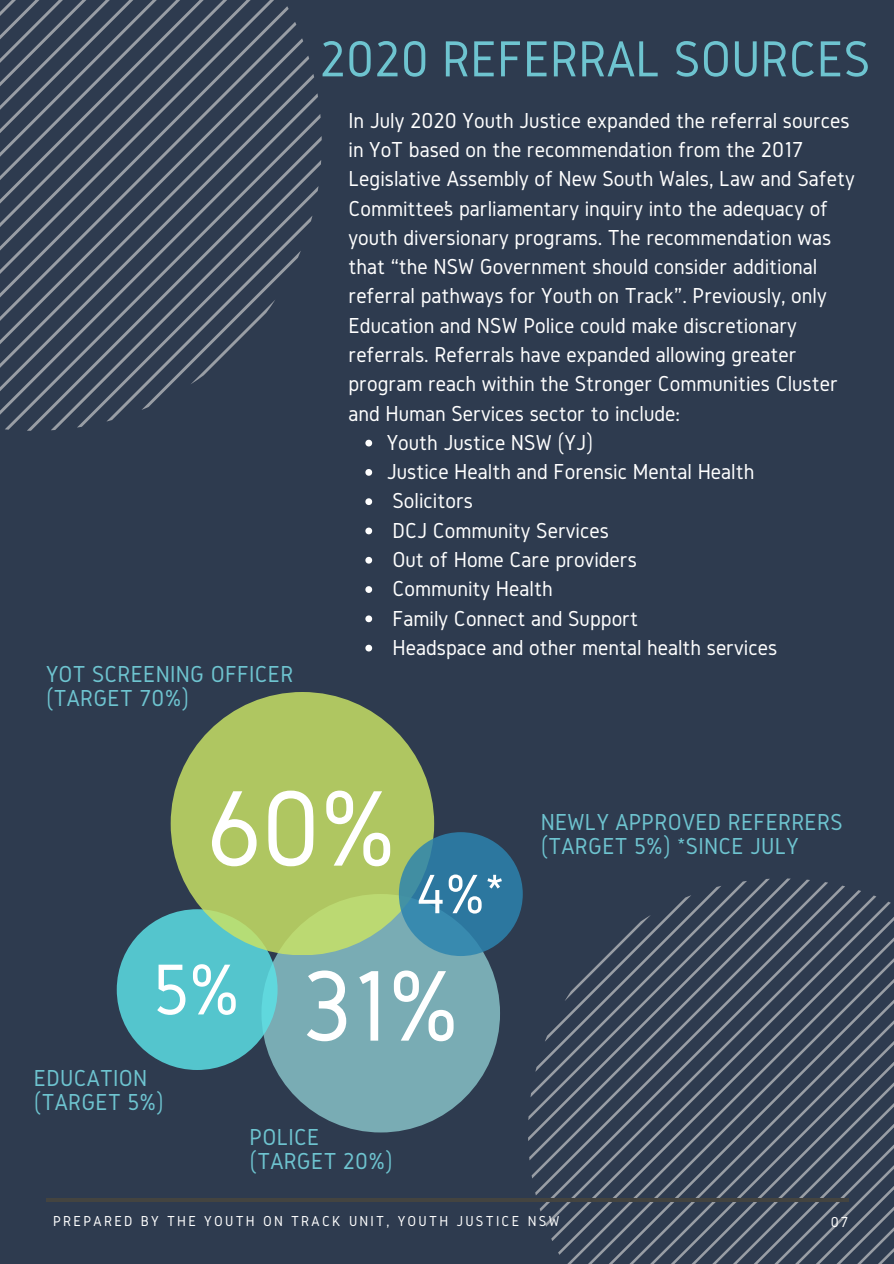
<style>
.page{position:relative;width:894px;height:1264px;background:#fff}
.page>*{position:absolute;margin:0;border:0;box-sizing:border-box;transform-origin:0 0}
.t1{font:111.6px "Gidole";color:#fff}
.t2{font:104.25px "Gidole";color:#fff}
.t3{font:74.7px "Gidole";color:#fff}
.t4{font:57.6px "Gidole";color:#fff}
.t5{font:52.5px "Gidole";color:#6ec4d0}
.t6{font:24px "Gidole";letter-spacing:.01em;color:#6ec4d0}
.t7{font:22.5px/29.2px "Gidole";color:#fff}
.t8{font:15px "Gidole";letter-spacing:.15em;color:#fff}
</style>
<div class="page">
<div style="left:0;top:0;width:893px;height:1263px;background:#2e3b4f"></div>
<svg style="left:0;top:0;width:312px;height:421px"></svg>
<svg style="left:535px;top:885px;width:358px;height:378px"></svg>
<hr style="left:46px;top:1198px;width:802px;height:3px;background:#444440">
<div style="left:261px;top:894px;width:239px;height:238px;background:#79acb4;border-radius:50%"></div>
<div style="left:117px;top:909px;width:160px;height:160px;background:#54c5cd;border-radius:50%"></div>
<svg style="left:171px;top:692px;width:263px;height:262px;fill:#afc661"></svg>
<svg style="left:365px;top:440px;width:7px;height:6px"></svg>
<svg style="left:365px;top:469px;width:7px;height:7px"></svg>
<svg style="left:365px;top:498px;width:7px;height:7px"></svg>
<svg style="left:365px;top:527px;width:7px;height:7px"></svg>
<svg style="left:365px;top:557px;width:7px;height:6px"></svg>
<svg style="left:365px;top:586px;width:7px;height:7px"></svg>
<svg style="left:365px;top:615px;width:7px;height:7px"></svg>
<svg style="left:365px;top:644px;width:7px;height:7px"></svg>
<svg style="left:399px;top:832px;width:123px;height:124px;background:#307da2"></svg>
<p class="t5" style="left:319px;top:30px;width:552px">2020 REFERRAL SOURCES</p>
<p class="t7" style="left:348px;top:105px;width:507px">In July 2020 Youth Justice expanded the referral sources in YoT based on the recommendation from the 2017<br>Legislative Assembly of New South Wales, Law and Safety Committee’s parliamentary inquiry into the adequacy of youth diversionary programs. The recommendation was that “the NSW Government should consider additional referral pathways for Youth on Track”. Previously, only Education and NSW Police could make discretionary referrals. Referrals have expanded allowing greater program reach within the Stronger Communities Cluster and Human Services sector to include:</p>
<p class="t6" style="left:46px;top:660px;width:249px">YOT SCREENING OFFICER</p>
<p class="t6" style="left:46px;top:684px;width:145px">(TARGET 70%)</p>
<p class="t7" style="left:386px;top:427px;width:208px">Youth Justice NSW (YJ)</p>
<p class="t7" style="left:386px;top:457px;width:369px">Justice Health and Forensic Mental Health</p>
<p class="t7" style="left:392px;top:486px;width:82px">Solicitors</p>
<p class="t7" style="left:392px;top:515px;width:218px">DCJ Community Services</p>
<p class="t7" style="left:392px;top:544px;width:246px">Out of Home Care providers</p>
<p class="t7" style="left:392px;top:574px;width:162px">Community Health</p>
<p class="t7" style="left:392px;top:603px;width:247px">Family Connect and Support</p>
<p class="t7" style="left:392px;top:632px;width:386px">Headspace and other mental health services</p>
<p class="t1" style="left:206px;top:767px;width:192px">60%</p>
<p class="t4" style="left:415px;top:862px;width:91px">4%*</p>
<p class="t3" style="left:152px;top:948px;width:89px">5%</p>
<p class="t2" style="left:301px;top:948px;width:160px">31%</p>
<p class="t6" style="left:34px;top:1064px;width:115px">EDUCATION</p>
<p class="t6" style="left:34px;top:1088px;width:131px">(TARGET 5%)</p>
<p class="t6" style="left:249px;top:1123px;width:71px">POLICE</p>
<p class="t6" style="left:249px;top:1147px;width:145px">(TARGET 20%)</p>
<p class="t6" style="left:540px;top:808px;width:303px">NEWLY APPROVED REFERRERS</p>
<p class="t6" style="left:540px;top:832px;width:259px">(TARGET 5%) *SINCE JULY</p>
<p class="t8" style="left:53px;top:1213px;width:507px">PREPARED BY THE YOUTH ON TRACK UNIT, YOUTH JUSTICE NSW</p>
<p class="t8" style="left:830px;top:1214px;width:19px">07</p>
</div>
